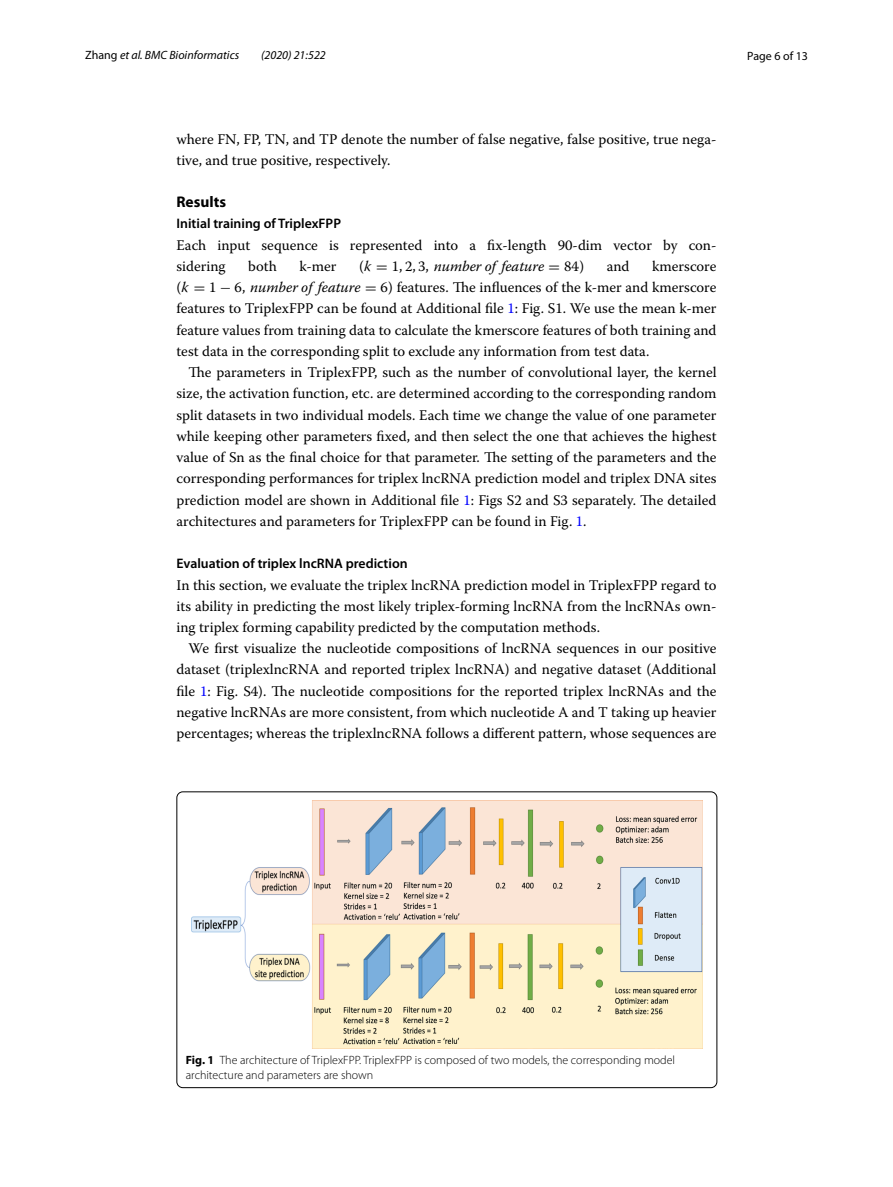
<style>
.page{position:relative;width:893px;height:1187px;background:#fff}
.page>*{position:absolute;margin:0;border:0;box-sizing:border-box;transform-origin:0 0}
.t1{font:700 15.45px "Myriad Pro";color:#000}
.t2{font:14.7px/21.3px "Warnock Pro";color:#000;text-align:justify}
.t3{font:14.7px "Warnock Pro It 25";color:#000}
.t4{font:600 13.8px "Myriad Pro";color:#000}
.t5{font:300 12px/15px "Myriad Pro";color:#000}
.t6{font:italic 12px "Myriad Pro";color:#000}
.t7{font:12px "Myriad Pro";color:#000}
.s1{font-style:normal}
.s2{font-family:"Warnock Pro"}
.s3{font-family:"MTSYN15"}
.s4{font-family:"Warnock Pro Regular 16"}
.s5{font-family:"Warnock Pro It 26"}
.s6{font-family:"MTSYN16"}
.s7{font-family:"Warnock Pro Regular 15"}
.s8{color:#00f}
.s9{font-weight:700}
</style>
<div class="page">
<img style="left:192px;top:800px;width:510px;height:248px">
<div style="left:177px;top:791px;width:540px;height:296px;border:1px solid #000;border-radius:6px"></div>
<p class="t6" style="left:85px;top:48px;width:156px"><span class="s1">Zhang</span> et al. BMC Bioinformatics</p>
<p class="t6" style="left:261px;top:48px;width:66px">(2020) 21:522</p>
<p class="t7" style="left:747px;top:48px;width:62px">Page 6 of 13</p>
<p class="t2" style="left:176px;top:128px;width:542px">where FN, FP, TN, and TP denote the number of false negative, false positive, true nega&shy;tive, and true positive, respectively.</p>
<p class="t1" style="left:176px;top:192px;width:51px">Results</p>
<p class="t4" style="left:176px;top:215px;width:166px">Initial training of TriplexFPP</p>
<p class="t2" style="left:176px;top:234px;width:542px">Each input sequence is represented into a fix-length 90-dim vector by con&shy;sidering</p>
<p class="t2" style="left:248px;top:255px;width:30px">both</p>
<p class="t2" style="left:299px;top:255px;width:38px">k-mer</p>
<p class="t3" style="left:359px;top:260px;width:227px"><span class="s2">(</span>k <span class="s3">=</span> <span class="s4">1, 2, 3,</span> number of feature <span class="s3">=</span> <span class="s4">84</span><span class="s2">)</span></p>
<p class="t2" style="left:607px;top:255px;width:24px">and</p>
<p class="t2" style="left:176px;top:255px;width:542px;text-indent:476px">kmerscore (<span class="s5">k</span> <span class="s6">=</span> <span class="s7">1</span> <span class="s6">−</span> <span class="s7">6,</span> <span class="s5">number of feature</span> <span class="s6">=</span> <span class="s7">6</span>) features. The influences of the k-mer and kmerscore features to TriplexFPP can be found at Additional file <span class="s8">1</span>: Fig. S1. We use the mean k-mer feature values from training data to calculate the kmerscore features of both training and test data in the corresponding split to exclude any information from test data.</p>
<p class="t2" style="left:176px;top:361px;width:542px;text-indent:12px">The parameters in TriplexFPP, such as the number of convolutional layer, the kernel size, the activation function, etc. are determined according to the corresponding random split datasets in two individual models. Each time we change the value of one parameter while keeping other parameters fixed, and then select the one that achieves the highest value of Sn as the final choice for that parameter. The setting of the parameters and the corresponding performances for triplex lncRNA prediction model and triplex DNA sites prediction model are shown in Additional file <span class="s8">1</span>: Figs S2 and S3 separately. The detailed architectures and parameters for TriplexFPP can be found in Fig. <span class="s8">1</span>.</p>
<p class="t4" style="left:176px;top:555px;width:233px">Evaluation of triplex lncRNA prediction</p>
<p class="t2" style="left:176px;top:574px;width:542px">In this section, we evaluate the triplex lncRNA prediction model in TriplexFPP regard to its ability in predicting the most likely triplex-forming lncRNA from the lncRNAs own&shy;ing triplex forming capability predicted by the computation methods.</p>
<p class="t2" style="left:176px;top:637px;width:542px;text-indent:12px">We first visualize the nucleotide compositions of lncRNA sequences in our positive dataset (triplexlncRNA and reported triplex lncRNA) and negative dataset (Additional file <span class="s8">1</span>: Fig. S4). The nucleotide compositions for the reported triplex lncRNAs and the negative lncRNAs are more consistent, from which nucleotide A and T taking up heavier percentages; whereas the triplexlncRNA follows a different pattern, whose sequences are</p>
<p class="t5" style="left:186px;top:1052px;width:491px"><span class="s9">Fig. 1</span> The architecture of TriplexFPP. TriplexFPP is composed of two models, the corresponding model architecture and parameters are shown</p>
</div>
